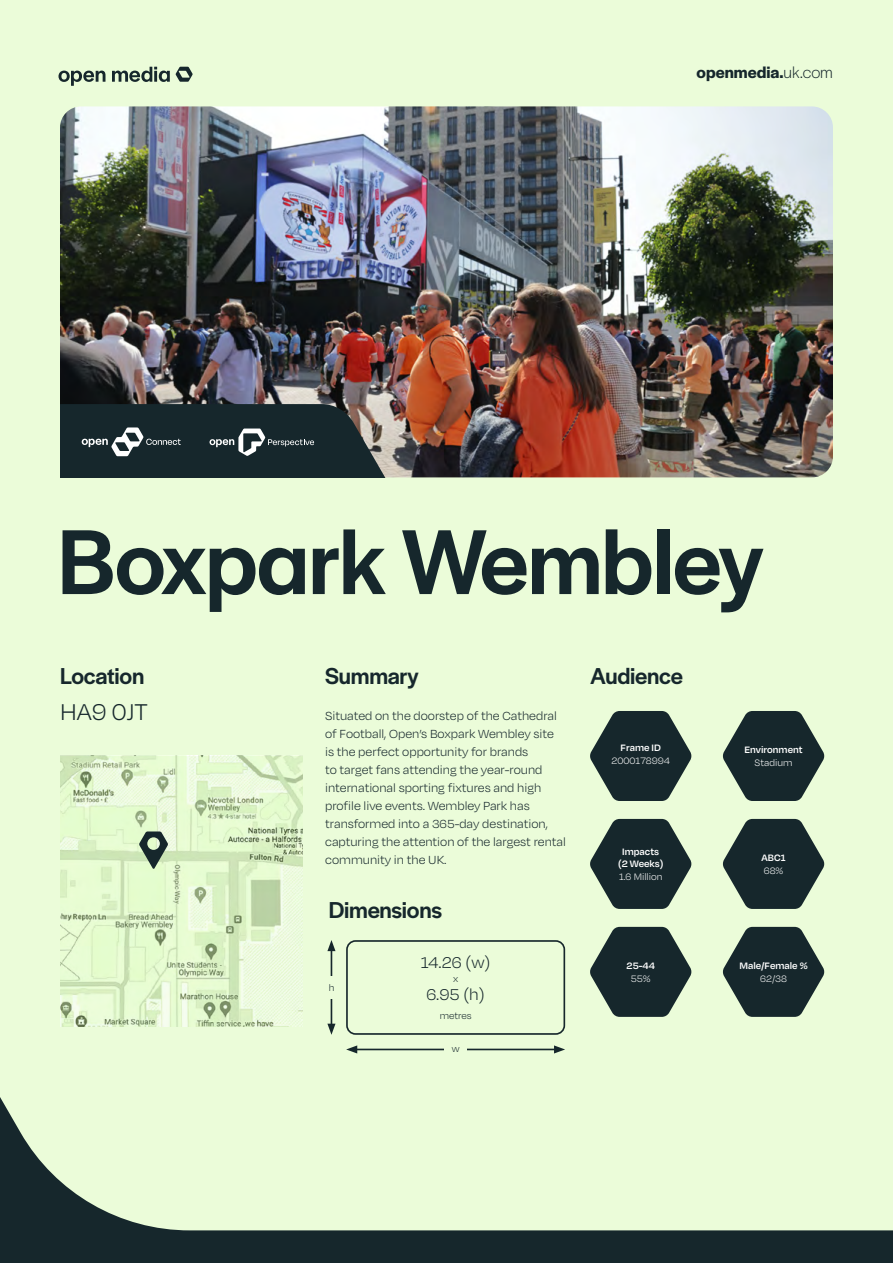
<style>
.page{position:relative;width:893px;height:1263px;background:#ebfcd9}
.page>*{position:absolute;margin:0;border:0;box-sizing:border-box;transform-origin:0 0}
.t1{font:500 96px "Halyard Display";letter-spacing:-.015em;color:#16272c}
.t2{font:300 26.25px "Degular";color:#16272c}
.t3{font:500 24px "Halyard Display";letter-spacing:-.01em;color:#16272c}
.t4{font:300 18px "Degular";color:#16272c}
.t5{font:600 17.1px "Halyard Display";color:#16272c}
.t6{font:300 13.5px/18px "Degular";color:#16272c}
.t7{font:600 10.65px/12px "Degular";color:#fff;text-align:center}
.t8{font:300 10.65px "Degular";color:#fff}
.t9{font:300 10.65px "Degular";color:#16272c}
.s1{font-weight:300}
</style>
<div class="page">
<svg style="left:1px;top:1099px;width:891px;height:164px"></svg>
<svg style="left:60px;top:756px;width:243px;height:270px;fill:#e5fad0"></svg>
<svg style="left:59px;top:71px;width:46px;height:15px"></svg>
<svg style="left:112px;top:67px;width:58px;height:15px"></svg>
<svg style="left:176px;top:67px;width:17px;height:15px"></svg>
<img style="left:60px;top:106px;width:773px;height:371px">
<svg style="left:139px;top:831px;width:29px;height:38px"></svg>
<svg style="left:60px;top:404px;width:343px;height:73px;background:#323e42"></svg>
<svg style="left:590px;top:927px;width:102px;height:90px"></svg>
<svg style="left:590px;top:819px;width:102px;height:90px"></svg>
<svg style="left:723px;top:819px;width:102px;height:90px"></svg>
<svg style="left:590px;top:711px;width:102px;height:90px"></svg>
<svg style="left:723px;top:711px;width:102px;height:90px"></svg>
<svg style="left:723px;top:927px;width:102px;height:90px"></svg>
<hr style="left:331px;top:948px;width:1px;height:78px;background:#16272c">
<svg style="left:327px;top:1024px;width:8px;height:11px"></svg>
<svg style="left:327px;top:940px;width:8px;height:11px"></svg>
<div style="left:346px;top:940px;width:219px;height:95px;border:2px solid #16272c;border-radius:9px"></div>
<hr style="left:355px;top:1049px;width:202px;height:1px;background:#16272c">
<svg style="left:346px;top:1045px;width:11px;height:8px"></svg>
<svg style="left:554px;top:1045px;width:11px;height:8px"></svg>
<div style="left:444px;top:1044px;width:22px;height:12px;background:#ebfcd9"></div>
<div style="left:326px;top:976px;width:11px;height:23px;background:#ebfcd9"></div>
<p class="t5" style="left:697px;top:61px;width:138px">openmedia.<span class="s1">uk.com</span></p>
<h1 class="t1" style="left:58px;top:494px;width:707px">Boxpark Wembley</h1>
<h3 class="t3" style="left:60px;top:659px;width:86px">Location</h3>
<h3 class="t3" style="left:325px;top:659px;width:95px">Summary</h3>
<h2 class="t2" style="left:60px;top:696px;width:89px">HA9 0JT</h2>
<p class="t6" style="left:325px;top:706px;width:242px">Situated on the doorstep of the Cathedral of Football, Open’s Boxpark Wembley site is the perfect opportunity for brands<br>to target fans attending the year-round international sporting fixtures and high profile live events. Wembley Park has transformed into a 365-day destination, capturing the attention of the largest rental community in the UK.</p>
<h3 class="t3" style="left:329px;top:893px;width:115px">Dimensions</h3>
<p class="t9" style="left:329px;top:981px;width:7px">h</p>
<h3 class="t4" style="left:421px;top:952px;width:71px">14.26 (w)</h3>
<p class="t9" style="left:453px;top:972px;width:7px">x</p>
<h3 class="t4" style="left:426px;top:984px;width:60px">6.95 (h)</h3>
<p class="t9" style="left:440px;top:1009px;width:33px">metres</p>
<p class="t9" style="left:452px;top:1043px;width:9px">w</p>
<h3 class="t3" style="left:590px;top:659px;width:94px">Audience</h3>
<p class="t7" style="left:621px;top:741px;width:42px">Frame ID</p>
<p class="t8" style="left:612px;top:754px;width:60px">2000178994</p>
<p class="t7" style="left:618px;top:845px;width:47px">Impacts (2 Weeks)</p>
<p class="t8" style="left:619px;top:871px;width:45px">1.6 Million</p>
<p class="t7" style="left:627px;top:959px;width:30px">25-44</p>
<p class="t8" style="left:631px;top:972px;width:21px">55%</p>
<p class="t7" style="left:744px;top:743px;width:60px">Environment</p>
<p class="t8" style="left:755px;top:757px;width:39px">Stadium</p>
<p class="t7" style="left:762px;top:851px;width:25px">ABC1</p>
<p class="t8" style="left:764px;top:865px;width:21px">68%</p>
<p class="t7" style="left:739px;top:959px;width:70px">Male/Female %</p>
<p class="t8" style="left:760px;top:972px;width:28px">62/38</p>
</div>
